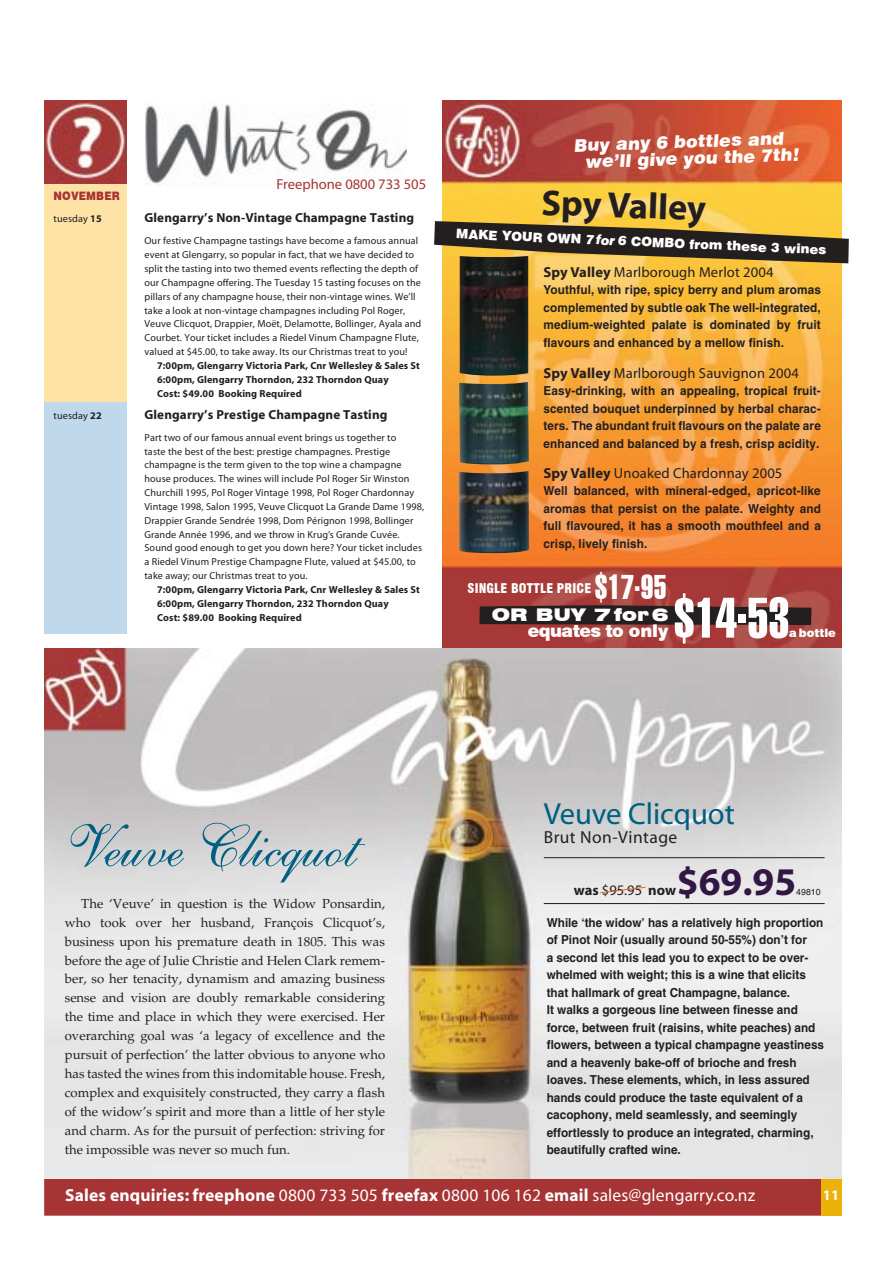
<style>
.page{position:relative;width:893px;height:1263px;background:#fff}
.page>*{position:absolute;margin:0;border:0;box-sizing:border-box;transform-origin:0 0}
.t1{font:58.2px "Shelley Allegro BT";color:#005f80}
.t2{font:55.35px "Swiss 911 BT Extra Compressed";color:#fff}
.t3{font:700 39.3px "Myriad";color:#321643}
.t4{font:700 36.45px "Myriad";color:#231f1f}
.t5{font:33.45px "Swiss 911 BT Extra Compressed";color:#fff}
.t6{font:30.6px "Myriad";color:#005f80}
.t7{font:17.55px "Myriad";letter-spacing:.01em;color:#fff}
.t8{font:900 17.55px/16.8px "Swiss 721 BT";letter-spacing:-.04em;color:#fff}
.t9{font:17.55px "Myriad";letter-spacing:.025em;color:#231f1f}
.t10{font:900 expanded 17.55px "Swiss 721 BT";color:#fff}
.t11{font:14.55px "Myriad";letter-spacing:.01em;color:#231f1f}
.t12{font:14.55px "Myriad";color:#a73434}
.t13{font:700 14.55px "Myriad";letter-spacing:-.005em;color:#231f1f}
.t14{font:700 14.55px "Myriad";color:#fff}
.t15{font:13.05px/18.9px "Palatino";color:#231f1f;text-align:justify}
.t16{font:700 13.05px "Myriad";letter-spacing:.01em;color:#231f1f}
.t17{font:900 13.05px "Swiss 721 BT";color:#fff}
.t18{font:900 condensed 13.05px "Swiss 721 BT";letter-spacing:.01em;color:#fff}
.t19{font:700 12.45px/17.5px "Helvetica";color:#231f1f;text-align:justify;scale:.95 1}
.t20{font:900 11.7px "Swiss 721 BT";letter-spacing:.01em;color:#a73434;scale:.9 1}
.t21{font:900 11.7px "Swiss 721 BT";color:#fff}
.t22{font:10.2px/13.8px "Myriad Pro";letter-spacing:.01em;color:#231f1f}
.t23{font:700 10.2px/13.8px "Myriad";letter-spacing:.01em;color:#231f1f}
.t24{font:10.2px "Myriad";letter-spacing:.01em;color:#231f1f}
.t25{font:8.7px "Helvetica";color:#231f1f}
.s1{font-weight:700}
.s2{font-style:italic}
.s3{font-weight:400}
</style>
<div class="page">
<div style="left:45px;top:1179px;width:795px;height:36px;background:#a73434"></div>
<div style="left:44px;top:1179px;width:797px;height:37px;border:1px solid #a73434"></div>
<div style="left:820px;top:1179px;width:21px;height:37px;background:#ebb20a"></div>
<img style="left:44px;top:648px;width:797px;height:531px">
<div style="left:44px;top:102px;width:83px;height:532px;background:#ffe2a5"></div>
<div style="left:44px;top:402px;width:83px;height:232px;background:#bfd8ec"></div>
<img style="left:145px;top:104px;width:261px;height:81px">
<img style="left:443px;top:101px;width:398px;height:546px">
<svg style="left:434px;top:221px;width:414px;height:42px;background:#705d31"></svg>
<svg style="left:479px;top:605px;width:332px;height:20px;background:#2e2121"></svg>
<img style="left:44px;top:101px;width:83px;height:83px">
<img style="left:459px;top:382px;width:70px;height:82px">
<img style="left:459px;top:471px;width:70px;height:82px">
<img style="left:459px;top:256px;width:69px;height:120px">
<hr style="left:544px;top:903px;width:280px;height:1px;background:#231f1f">
<hr style="left:544px;top:857px;width:280px;height:1px;background:#231f1f">
<svg style="left:599px;top:886px;width:47px;height:8px"></svg>
<p class="t12" style="left:276px;top:179px;width:151px">Freephone 0800 733 505</p>
<p class="t20" style="left:54px;top:189px;width:75px">NOVEMBER</p>
<p class="t24" style="left:54px;top:215px;width:50px">tuesday <span class="s1">15</span></p>
<p class="t16" style="left:144px;top:213px;width:271px">Glengarry’s Non-Vintage Champagne Tasting</p>
<p class="t22" style="left:144px;top:235px;width:278px">Our festive Champagne tastings have become a famous annual event at Glengarry, so popular in fact, that we have decided to split the tasting into two themed events reflecting the depth of our Champagne offering. The Tuesday 15 tasting focuses on the pillars of any champagne house, their non-vintage wines. We’ll take a look at non-vintage champagnes including Pol Roger, Veuve Clicquot, Drappier, Moët, Delamotte, Bollinger, Ayala and Courbet. Your ticket includes a Riedel Vinum Champagne Flute, valued at $45.00, to take away. Its our Christmas treat to you!</p>
<p class="t23" style="left:157px;top:359px;width:264px">7:00pm, Glengarry Victoria Park, Cnr Wellesley &amp; Sales St<br>6:00pm, Glengarry Thorndon, 232 Thorndon Quay<br>Cost: $49.00 Booking Required</p>
<p class="t24" style="left:54px;top:411px;width:49px">tuesday <span class="s1">22</span></p>
<p class="t16" style="left:144px;top:409px;width:244px">Glengarry’s Prestige Champagne Tasting</p>
<p class="t22" style="left:144px;top:431px;width:281px">Part two of our famous annual event brings us together to<br>taste the best of the best: prestige champagnes. Prestige champagne is the term given to the top wine a champagne house produces. The wines will include Pol Roger Sir Winston Churchill 1995, Pol Roger Vintage 1998, Pol Roger Chardonnay Vintage 1998, Salon 1995, Veuve Clicquot La Grande Dame 1998, Drappier Grande Sendrée 1998, Dom Pérignon 1998, Bollinger Grande Année 1996, and we throw in Krug’s Grande Cuvée.<br>Sound good enough to get you down here? Your ticket includes a Riedel Vinum Prestige Champagne Flute, valued at $45.00, to take away; our Christmas treat to you.</p>
<p class="t23" style="left:157px;top:583px;width:264px">7:00pm, Glengarry Victoria Park, Cnr Wellesley &amp; Sales St<br>6:00pm, Glengarry Thorndon, 232 Thorndon Quay<br>Cost: $89.00 Booking Required</p>
<h3 class="t8" style="left:584px;top:137px;width:215px;text-indent:-11px;rotate:-2deg">Buy any 6 bottles and weíll give you the 7th!</h3>
<h3 class="t4" style="left:542px;top:189px;width:166px;rotate:2deg">Spy Valley</h3>
<p class="t17" style="left:456px;top:224px;width:372px;rotate:3deg">MAKE YOUR OWN <span class="s2">7 for 6</span> COMBO from these 3 wines</p>
<p class="t11" style="left:543px;top:267px;width:231px"><span class="s1">Spy Valley</span> Marlborough Merlot 2004</p>
<p class="t19" style="left:543px;top:283px;width:293px">Youthful, with ripe, spicy berry and plum aromas complemented by subtle oak The well-integrated, medium-weighted palate is dominated by fruit flavours and enhanced by a mellow finish.</p>
<p class="t11" style="left:543px;top:368px;width:257px"><span class="s1">Spy Valley</span> Marlborough Sauvignon 2004</p>
<p class="t19" style="left:543px;top:384px;width:293px">Easy-drinking, with an appealing, tropical fruit&shy;scented bouquet underpinned by herbal charac&shy;ters. The abundant fruit flavours on the palate are enhanced and balanced by a fresh, crisp acidity.</p>
<p class="t11" style="left:543px;top:468px;width:240px"><span class="s1">Spy Valley</span> Unoaked Chardonnay 2005</p>
<p class="t19" style="left:543px;top:483px;width:293px">Well balanced, with mineral-edged, apricot-like aromas that persist on the palate. Weighty and full flavoured, it has a smooth mouthfeel and a crisp, lively finish.</p>
<p class="t18" style="left:467px;top:581px;width:125px">SINGLE BOTTLE PRICE</p>
<h3 class="t5" style="left:595px;top:568px;width:73px">$17.95</h3>
<h2 class="t2" style="left:673px;top:587px;width:117px">$14.53</h2>
<h3 class="t10" style="left:492px;top:604px;width:178px">OR BUY 7 for 6</h3>
<h3 class="t8" style="left:528px;top:622px;width:142px">equates to only</h3>
<p class="t21" style="left:788px;top:626px;width:49px">a bottle</p>
<h1 class="t1" style="left:65px;top:830px;width:294px">Veuve Clicquot</h1>
<p class="t15" style="left:65px;top:895px;width:322px;text-indent:17px">The ‘Veuve’ in question is the Widow Ponsardin, who took over her husband, François Clicquot’s, business upon his premature death in 1805. This was before the age of Julie Christie and Helen Clark remem&shy;ber, so her tenacity, dynamism and amazing business sense and vision are doubly remarkable considering the time and place in which they were exercised. Her overarching goal was ‘a legacy of excellence and the pursuit of perfection’ the latter obvious to anyone who has tasted the wines from this indomitable house. Fresh, complex and exquisitely constructed, they carry a flash of the widow’s spirit and more than a little of her style and charm. As for the pursuit of perfection: striving for the impossible was never so much fun.</p>
<h3 class="t6" style="left:544px;top:802px;width:192px">Veuve Clicquot</h3>
<h3 class="t9" style="left:544px;top:830px;width:135px">Brut Non-Vintage</h3>
<h3 class="t3" style="left:677px;top:868px;width:121px">$69.95</h3>
<p class="t13" style="left:574px;top:885px;width:104px">was <span class="s3">$95.95</span> now</p>
<p class="t25" style="left:796px;top:889px;width:26px">49810</p>
<p class="t19" style="left:546px;top:915px;width:293px;text-align:left">While ‘the widow’ has a relatively high proportion of Pinot Noir (usually around 50-55%) don’t for<br>a second let this lead you to expect to be over&shy;whelmed with weight; this is a wine that elicits that hallmark of great Champagne, balance.<br>It walks a gorgeous line between finesse and force, between fruit (raisins, white peaches) and flowers, between a typical champagne yeastiness and a heavenly bake-off of brioche and fresh loaves. These elements, which, in less assured hands could produce the taste equivalent of a cacophony, meld seamlessly, and seemingly effortlessly to produce an integrated, charming, beautifully crafted wine.</p>
<h3 class="t7" style="left:65px;top:1188px;width:691px"><span class="s1">Sales enquiries: freephone</span> 0800 733 505 <span class="s1">freefax</span> 0800 106 162 <span class="s1">email</span> sales@glengarry.co.nz</h3>
<p class="t14" style="left:823px;top:1190px;width:18px">11</p>
</div>
